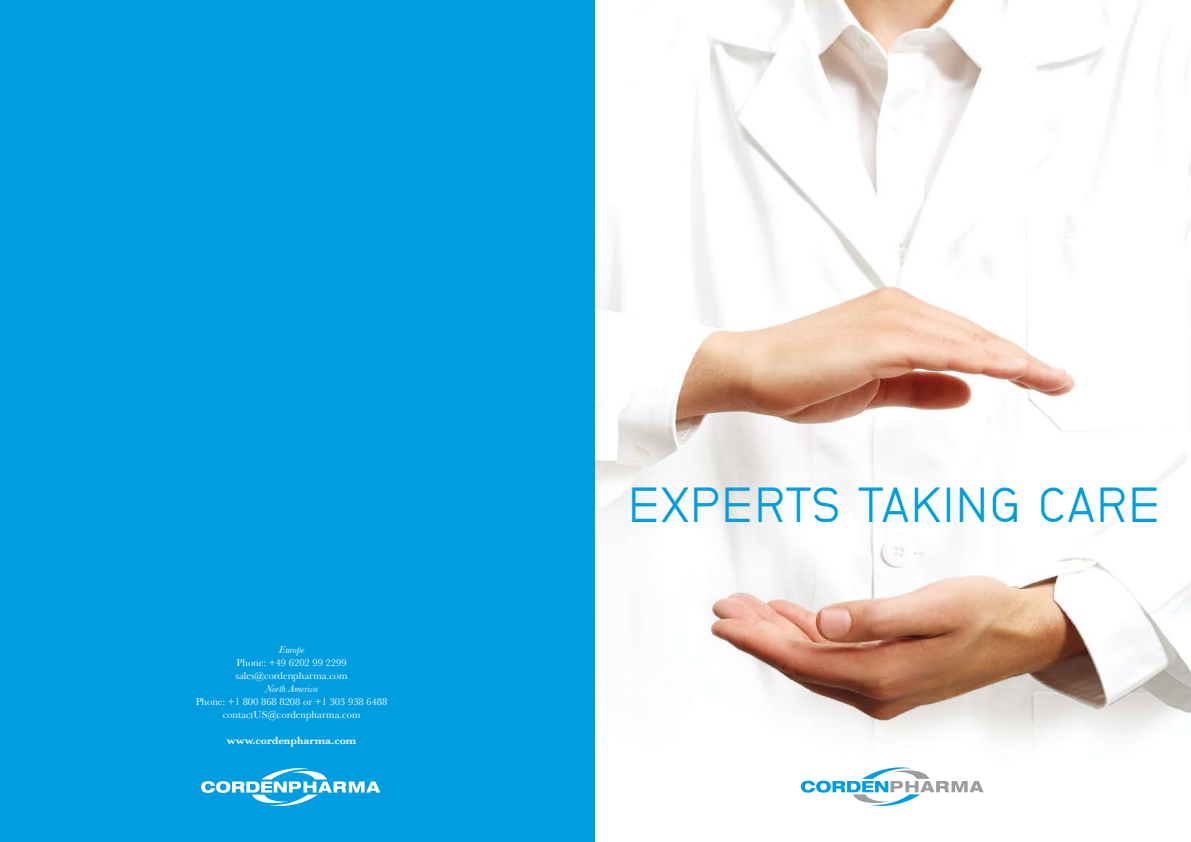
<style>
.page{position:relative;width:1191px;height:842px;background:#fff}
.page>*{position:absolute;margin:0;border:0;box-sizing:border-box;transform-origin:0 0}
.t1{font:49px "Neubau Grotesk Nor";letter-spacing:.03em;color:#009ee0}
.t2{font:600 11px "Baskerville";color:#fff}
.t3{font:10.5px/13px "Baskerville";color:#fff}
.t4{font:italic 10.5px "Baskerville";color:#fff}
</style>
<div class="page">
<div style="left:0;top:0;width:595px;height:842px;background:#009ee0"></div>
<svg style="left:201px;top:768px;width:179px;height:38px"></svg>
<img style="left:595px;top:0;width:596px;height:793px">
<svg style="left:801px;top:767px;width:182px;height:39px"></svg>
<p class="t4" style="left:279px;top:643px;width:27px">Europe</p>
<p class="t3" style="left:235px;top:656px;width:114px">Phone: +49 6202 99 2299 sales@cordenpharma.com</p>
<p class="t4" style="left:265px;top:682px;width:54px">North America</p>
<p class="t3" style="left:196px;top:695px;width:193px;text-align:center">Phone: +1 800 868 8208 or +1 303 938 6488 contactUS@cordenpharma.com</p>
<p class="t2" style="left:227px;top:734px;width:131px">www.cordenpharma.com</p>
<h1 class="t1" style="left:628px;top:476px;width:533px">EXPERTS TAKING CARE</h1>
</div>
